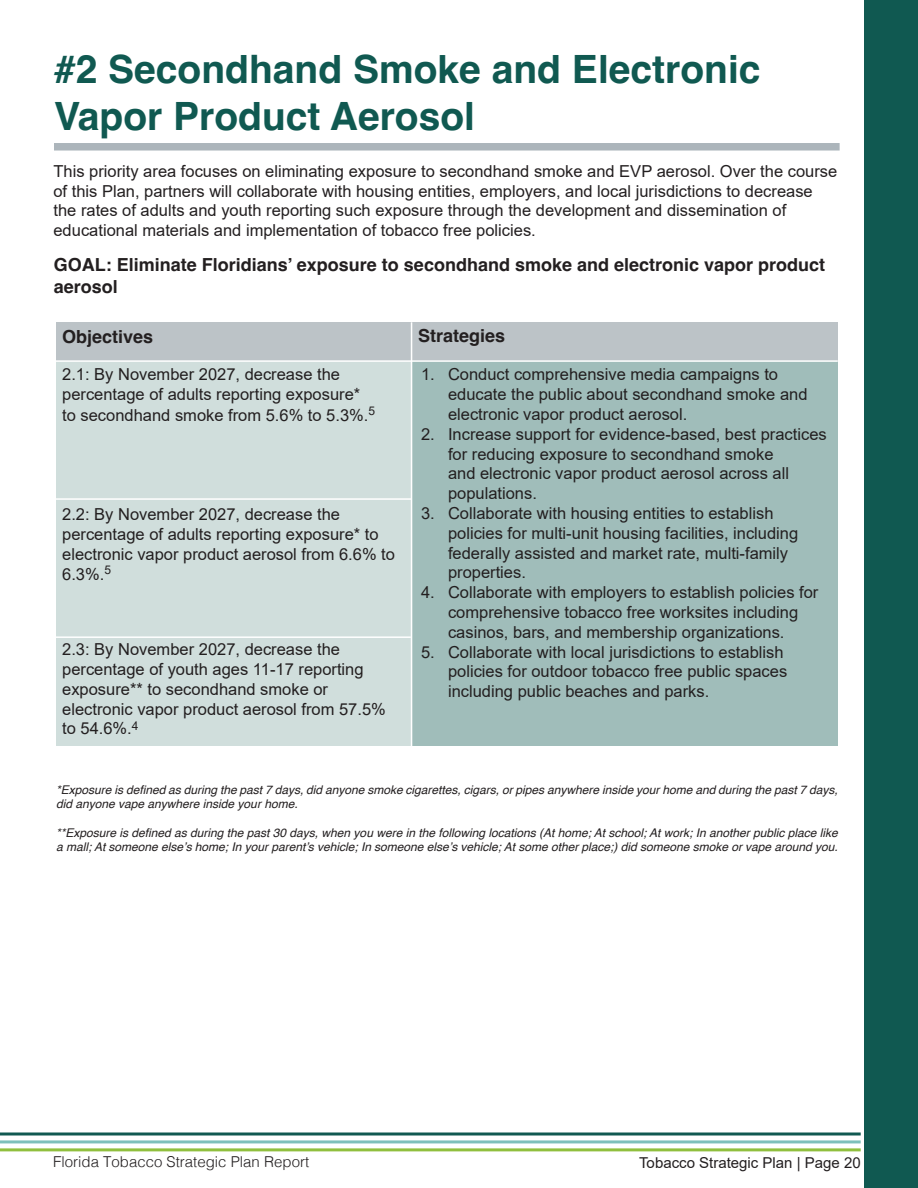
<style>
.page{position:relative;width:918px;height:1188px;background:#fff}
.page>*{position:absolute;margin:0;border:0;box-sizing:border-box;transform-origin:0 0}
.t1{font:700 39px/46.8px "Helvetica";color:#105951}
.t2{font:700 18px/21.6px "Helvetica";color:#231f20}
.t3{font:16.5px/19.8px "Arial";color:#231f20}
.t4{font:300 15px "Helvetica";color:#231f20}
.t5{font:15px "Arial";color:#231f20}
.t6{font:italic 12px/14.4px "Helvetica";color:#231f20}
</style>
<div class="page">
<div style="left:864px;top:0;width:54px;height:1188px;background:#105951"></div>
<div style="left:54px;top:143px;width:786px;height:8px;background:#acb5bb"></div>
<svg style="left:0;top:1132px;width:861px;height:4px;background:#4c827c"></svg>
<hr style="left:0;top:1140px;width:861px;height:3px;background:#7ec0bb">
<hr style="left:0;top:1148px;width:861px;height:3px;background:#90bf3e">
<div style="left:56px;top:322px;width:782px;height:39px;background:#bcc3c7"></div>
<div style="left:56px;top:361px;width:356px;height:384px;background:#d0dedc"></div>
<div style="left:412px;top:361px;width:426px;height:384px;background:#a0bdba"></div>
<hr style="left:52px;top:360px;width:786px;height:2px;background:#fff">
<hr style="left:411px;top:322px;width:1px;height:429px;background:#fff">
<hr style="left:53px;top:498px;width:359px;height:2px;background:#fff">
<hr style="left:52px;top:636px;width:359px;height:2px;background:#fff">
<h1 class="t1" style="left:54px;top:50px;width:708px">#2 Secondhand Smoke and Electronic<br>Vapor Product Aerosol</h1>
<p class="t3" style="left:53px;top:161px;width:785px">This priority area focuses on eliminating exposure to secondhand smoke and EVP aerosol. Over the course of this Plan, partners will collaborate with housing entities, employers, and local jurisdictions to decrease the rates of adults and youth reporting such exposure through the development and dissemination of educational materials and implementation of tobacco free policies.</p>
<p class="t2" style="left:54px;top:256px;width:773px">GOAL: Eliminate Floridians’ exposure to secondhand smoke and electronic vapor product aerosol</p>
<p class="t2" style="left:62px;top:328px;width:93px">Objectives</p>
<p class="t2" style="left:418px;top:327px;width:89px">Strategies</p>
<p class="t3" style="left:62px;top:364px;width:315px">2.1: By November 2027, decrease the percentage of adults reporting exposure* to secondhand smoke from 5.6% to 5.3%.<sup>5</sup></p>
<p class="t3" style="left:448px;top:365px;width:361px;text-indent:-27px">1. Conduct comprehensive media campaigns to educate the public about secondhand smoke and electronic vapor product aerosol.</p>
<p class="t3" style="left:448px;top:424px;width:380px;text-indent:-27px">2. Increase support for evidence-based, best practices for reducing exposure to secondhand smoke<br>and electronic vapor product aerosol across all populations.</p>
<p class="t3" style="left:448px;top:503px;width:352px;text-indent:-27px">3. Collaborate with housing entities to establish policies for multi-unit housing facilities, including federally assisted and market rate, multi-family properties.</p>
<p class="t3" style="left:421px;top:582px;width:399px;text-align:center">4. Collaborate with employers to establish policies for comprehensive tobacco free worksites including casinos, bars, and membership organizations.</p>
<p class="t3" style="left:448px;top:642px;width:341px;text-indent:-27px">5. Collaborate with local jurisdictions to establish policies for outdoor tobacco free public spaces including public beaches and parks.</p>
<p class="t3" style="left:62px;top:504px;width:334px">2.2: By November 2027, decrease the percentage of adults reporting exposure* to electronic vapor product aerosol from 6.6% to 6.3%.<sup>5</sup></p>
<p class="t3" style="left:62px;top:639px;width:325px">2.3: By November 2027, decrease the percentage of youth ages 11-17 reporting exposure** to secondhand smoke or electronic vapor product aerosol from 57.5% to 54.6%.<sup>4</sup></p>
<p class="t6" style="left:56px;top:783px;width:783px">*Exposure is defined as during the past 7 days, did anyone smoke cigarettes, cigars, or pipes anywhere inside your home and during the past 7 days, did anyone vape anywhere inside your home.</p>
<p class="t6" style="left:56px;top:826px;width:783px">**Exposure is defined as during the past 30 days, when you were in the following locations (At home; At school; At work; In another public place like a mall; At someone else’s home; In your parent’s vehicle; In someone else’s vehicle; At some other place;) did someone smoke or vape around you.</p>
<p class="t4" style="left:53px;top:1149px;width:257px">Florida Tobacco Strategic Plan Report</p>
<p class="t5" style="left:639px;top:1152px;width:223px">Tobacco Strategic Plan | Page 20</p>
</div>
